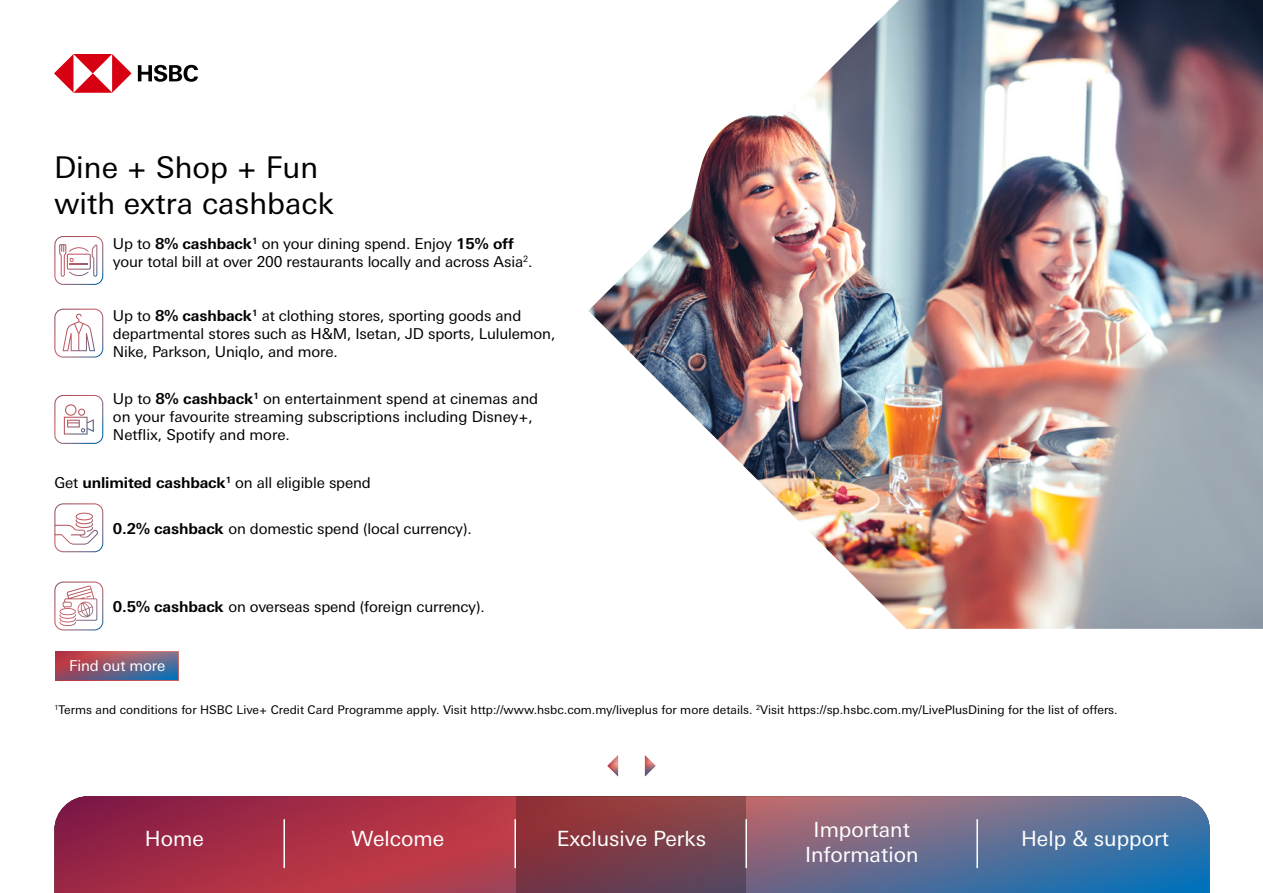
<style>
.page{position:relative;width:1263px;height:893px;background:#fff}
.page>*{position:absolute;margin:0;border:0;box-sizing:border-box;transform-origin:0 0}
.t1{font:30px/36px "Univers Nextfor HSBC";color:#000}
.t2{font:21px/25.2px "Univers Nextfor HSBC";color:#fff;text-align:center}
.t3{font:15px/18px "Univers Nextfor HSBC";letter-spacing:-.01em;color:#000}
.t4{font:15px "Univers Nextfor HSBC";letter-spacing:-.01em;color:#fff}
.t5{font:12px "Univers Nextfor HSBC";color:#000}
.s1{font-weight:700}
</style>
<div class="page">
<svg style="left:55px;top:652px;width:123px;height:28px;background:#7e5b78"></svg>
<svg style="left:54px;top:54px;width:78px;height:39px"></svg>
<svg style="left:138px;top:65px;width:60px;height:17px"></svg>
<svg style="left:54px;top:395px;width:49px;height:49px"></svg>
<svg style="left:54px;top:236px;width:49px;height:49px"></svg>
<svg style="left:54px;top:309px;width:49px;height:49px"></svg>
<svg style="left:54px;top:503px;width:49px;height:49px"></svg>
<svg style="left:54px;top:582px;width:49px;height:48px"></svg>
<svg style="left:54px;top:796px;width:108px;height:97px;background:#94284a"></svg>
<svg style="left:162px;top:796px;width:1048px;height:97px;background:#825472"></svg>
<svg style="left:516px;top:796px;width:229px;height:97px;background:#7d3c47"></svg>
<hr style="left:283px;top:819px;width:2px;height:49px;background:#fff">
<hr style="left:514px;top:819px;width:2px;height:49px;background:#fff">
<hr style="left:745px;top:819px;width:2px;height:49px;background:#fff">
<hr style="left:976px;top:819px;width:2px;height:49px;background:#fff">
<img style="left:588px;top:0;width:675px;height:629px">
<img style="left:687px;top:115px;width:190px;height:115px">
<svg style="left:607px;top:755px;width:11px;height:21px"></svg>
<svg style="left:645px;top:755px;width:10px;height:21px"></svg>
<h1 class="t1" style="left:54px;top:148px;width:281px">Dine + Shop + Fun with extra cashback</h1>
<p class="t3" style="left:113px;top:234px;width:421px">Up to <span class="s1">8% cashback</span><sup>1</sup> on your dining spend. Enjoy <span class="s1">15% off </span>your total bill at over 200 restaurants locally and across Asia<sup>2</sup>.</p>
<p class="t3" style="left:113px;top:306px;width:444px">Up to <span class="s1">8% cashback</span><sup>1</sup> at clothing stores, sporting goods and departmental stores such as H&amp;M, Isetan, JD sports, Lululemon,<br>Nike, Parkson, Uniqlo, and more.</p>
<p class="t3" style="left:113px;top:388px;width:427px">Up to <span class="s1">8% cashback</span><sup>1</sup> on entertainment spend at cinemas and on your favourite streaming subscriptions including Disney+,<br>Netflix, Spotify and more.</p>
<p class="t3" style="left:54px;top:472px;width:318px">Get <span class="s1">unlimited cashback</span><sup>1</sup> on all eligible spend</p>
<p class="t3" style="left:113px;top:518px;width:360px"><span class="s1">0.2% cashback</span> on domestic spend (local currency).</p>
<p class="t3" style="left:113px;top:596px;width:373px"><span class="s1">0.5% cashback</span> on overseas spend (foreign currency).</p>
<p class="t4" style="left:69px;top:655px;width:98px">Find out more</p>
<p class="t5" style="left:54px;top:701px;width:1065px"><sup>1</sup>Terms and conditions for HSBC Live+ Credit Card Programme apply. Visit http://www.hsbc.com.my/liveplus for more details. <sup>2</sup>Visit https://sp.hsbc.com.my/LivePlusDining for the list of offers.</p>
<h2 class="t2" style="left:145px;top:824px;width:61px">Home</h2>
<h2 class="t2" style="left:352px;top:824px;width:94px">Welcome</h2>
<h2 class="t2" style="left:557px;top:824px;width:151px">Exclusive Perks</h2>
<h2 class="t2" style="left:805px;top:815px;width:115px">Important<br>Information</h2>
<h2 class="t2" style="left:1021px;top:824px;width:149px">Help &amp; support</h2>
</div>
